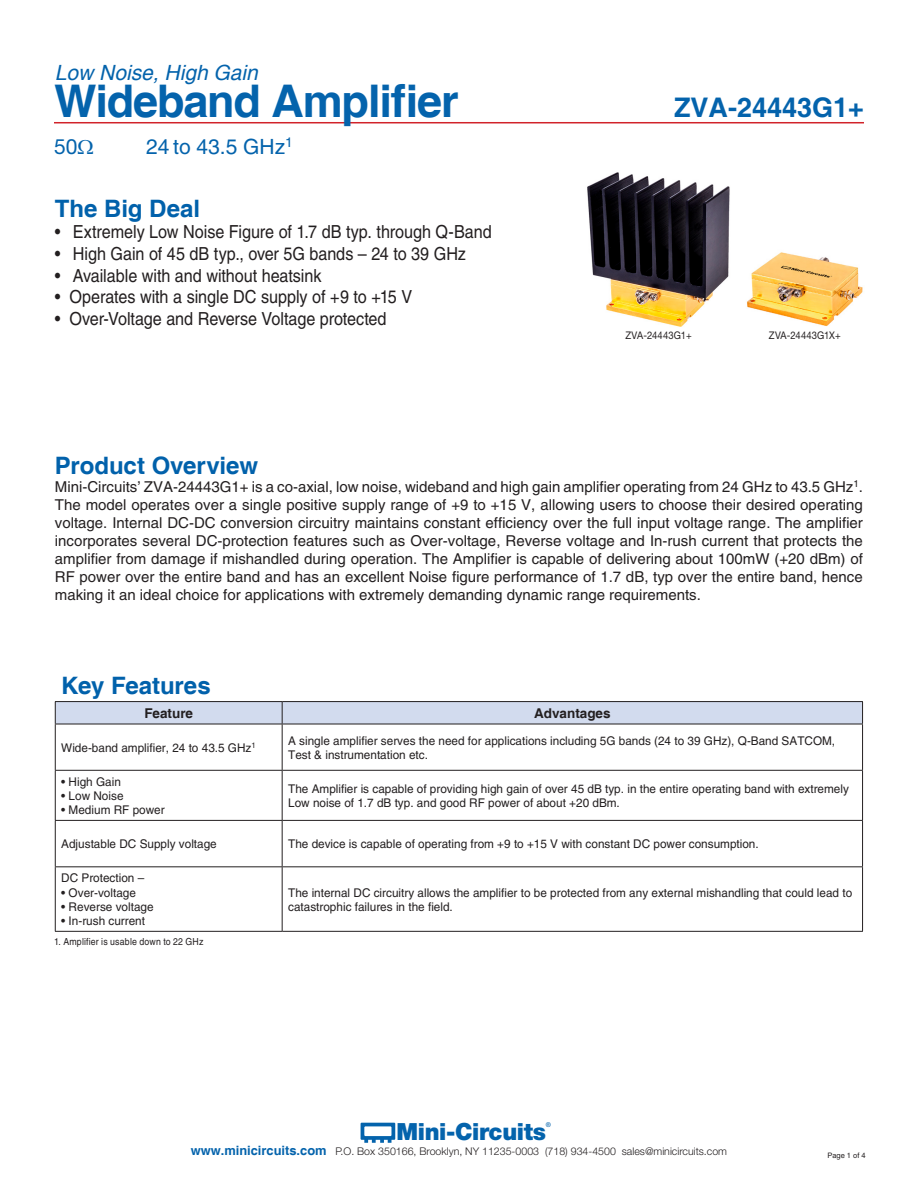
<style>
.page{position:relative;width:918px;height:1188px;background:#fff}
.page>*{position:absolute;margin:0;border:0;box-sizing:border-box;transform-origin:0 0}
.headline{font:700 45px "Helvetica";letter-spacing:-.025em;color:#0463ac}
.model_no{font:700 27px "Helvetica";color:#0463ac}
.BIG_DEAL_HEADER{font:700 24px "Helvetica";letter-spacing:-.005em;color:#0161ab}
.t1{font:900 23.7px "Helvetica Neue";letter-spacing:-.015em;color:#0463ac}
.t2{font:italic 21px "Helvetica";color:#0463ac}
.sub-head{font:21px "Helvetica";color:#0463ac}
.sub-head-2{font:21px "Helvetica Neue";color:#0463ac}
.BIG_DEAL{font:18px "Helvetica";letter-spacing:-.005em;color:#231f20;scale:.9 1}
.PRODUCT_OVERVIEW__TE{font:15px/18px "Helvetica";color:#231f20;text-align:justify}
.t3{font:700 13.5px "Helvetica";color:#231f20}
.TABLE__TEXT{font:12px/14.4px "Helvetica";color:#231f20}
.t4{font:300 10.65px "Helvetica Neue";color:#231f20}
.general_description{font:10.5px "Helvetica Neue";letter-spacing:.01em;color:#231f20;scale:.9 1}
.note{font:9.75px "Helvetica";letter-spacing:.02em;color:#231f20;scale:.9 1}
.t5{font:7.5px "Helvetica";color:#231f20}
.t6{font:500 6.6px "Helvetica Neue";color:#0463ac}
.s1{font-family:"Helvetica";font-weight:700;font-size:12.9px;color:#0463ac}
</style>
<div class="page">
<hr style="left:54px;top:122px;width:810px;height:1px;background:#d1232a">
<svg style="left:361px;top:1123px;width:34px;height:20px"></svg>
<hr style="left:55px;top:701px;width:227px;height:1px;background:#231f20">
<hr style="left:282px;top:701px;width:581px;height:1px;background:#231f20">
<svg style="left:55px;top:702px;width:808px;height:22px;background:#ccd5e7"></svg>
<hr style="left:55px;top:724px;width:227px;height:1px;background:#231f20">
<hr style="left:55px;top:724px;width:1px;height:46px;background:#231f20">
<hr style="left:282px;top:724px;width:581px;height:1px;background:#231f20">
<hr style="left:282px;top:724px;width:1px;height:46px;background:#231f20">
<hr style="left:862px;top:724px;width:1px;height:46px;background:#231f20">
<hr style="left:55px;top:770px;width:227px;height:1px;background:#231f20">
<hr style="left:55px;top:771px;width:1px;height:49px;background:#231f20">
<hr style="left:282px;top:770px;width:581px;height:1px;background:#231f20">
<hr style="left:282px;top:771px;width:1px;height:49px;background:#231f20">
<hr style="left:862px;top:771px;width:1px;height:49px;background:#231f20">
<hr style="left:55px;top:820px;width:227px;height:1px;background:#231f20">
<hr style="left:55px;top:821px;width:1px;height:45px;background:#231f20">
<hr style="left:282px;top:820px;width:581px;height:1px;background:#231f20">
<hr style="left:282px;top:821px;width:1px;height:45px;background:#231f20">
<hr style="left:862px;top:821px;width:1px;height:45px;background:#231f20">
<hr style="left:55px;top:866px;width:227px;height:1px;background:#231f20">
<hr style="left:55px;top:867px;width:1px;height:64px;background:#231f20">
<hr style="left:282px;top:866px;width:581px;height:1px;background:#231f20">
<hr style="left:282px;top:867px;width:1px;height:64px;background:#231f20">
<hr style="left:862px;top:867px;width:1px;height:64px;background:#231f20">
<hr style="left:55px;top:931px;width:227px;height:1px;background:#231f20">
<hr style="left:282px;top:931px;width:581px;height:1px;background:#231f20">
<img style="left:587px;top:172px;width:143px;height:155px">
<img style="left:747px;top:252px;width:116px;height:74px">
<p class="t2" style="left:55px;top:60px;width:205px">Low Noise, High Gain</p>
<p class="headline" style="left:54px;top:74px;width:406px">Wideband Amplifier</p>
<p class="sub-head-2" style="left:54px;top:134px;width:25px">50</p>
<p class="sub-head" style="left:146px;top:134px;width:148px">24 to 43.5 GHz<sup>1</sup></p>
<p class="BIG_DEAL_HEADER" style="left:55px;top:194px;width:147px">The Big Deal</p>
<p class="BIG_DEAL" style="left:55px;top:222px;width:487px">• Extremely Low Noise Figure of 1.7 dB typ. through Q-Band</p>
<p class="BIG_DEAL" style="left:55px;top:243px;width:458px">• High Gain of 45 dB typ., over 5G bands – 24 to 39 GHz</p>
<p class="BIG_DEAL" style="left:55px;top:265px;width:298px">• Available with and without heatsink</p>
<p class="BIG_DEAL" style="left:55px;top:286px;width:399px">• Operates with a single DC supply of +9 to +15 V</p>
<p class="BIG_DEAL" style="left:55px;top:308px;width:370px">• Over-Voltage and Reverse Voltage protected</p>
<p class="model_no" style="left:674px;top:91px;width:191px">ZVA-24443G1+</p>
<p class="general_description" style="left:625px;top:329px;width:75px">ZVA-24443G1+</p>
<p class="general_description" style="left:769px;top:329px;width:81px">ZVA-24443G1X+</p>
<p class="BIG_DEAL_HEADER" style="left:55px;top:451px;width:205px">Product Overview</p>
<p class="PRODUCT_OVERVIEW__TE" style="left:55px;top:477px;width:810px">Mini-Circuits’ ZVA-24443G1+ is a co-axial, low noise, wideband and high gain amplifier operating from 24 GHz to 43.5 GHz<sup>1</sup>.<br>The model operates over a single positive supply range of +9 to +15 V, allowing users to choose their desired operating voltage. Internal DC-DC conversion circuitry maintains constant efficiency over the full input voltage range. The amplifier incorporates several DC-protection features such as Over-voltage, Reverse voltage and In-rush current that protects the amplifier from damage if mishandled during operation. The Amplifier is capable of delivering about 100mW (+20 dBm) of RF power over the entire band and has an excellent Noise figure performance of 1.7 dB, typ over the entire band, hence making it an ideal choice for applications with extremely demanding dynamic range requirements.</p>
<p class="BIG_DEAL_HEADER" style="left:61px;top:670px;width:151px">Key Features</p>
<p class="t3" style="left:144px;top:705px;width:50px">Feature</p>
<p class="t3" style="left:534px;top:705px;width:78px">Advantages</p>
<p class="TABLE__TEXT" style="left:61px;top:740px;width:196px">Wide-band amplifier, 24 to 43.5 GHz<sup>1</sup></p>
<p class="TABLE__TEXT" style="left:288px;top:733px;width:549px">A single amplifier serves the need for applications including 5G bands (24 to 39 GHz), Q-Band SATCOM,<br>Test &amp; instrumentation etc.</p>
<p class="TABLE__TEXT" style="left:61px;top:774px;width:61px">• High Gain</p>
<p class="TABLE__TEXT" style="left:61px;top:789px;width:64px">• Low Noise</p>
<p class="TABLE__TEXT" style="left:61px;top:803px;width:105px">• Medium RF power</p>
<p class="TABLE__TEXT" style="left:288px;top:781px;width:562px">The Amplifier is capable of providing high gain of over 45 dB typ. in the entire operating band with extremely<br>Low noise of 1.7 dB typ. and good RF power of about +20 dBm.</p>
<p class="TABLE__TEXT" style="left:61px;top:837px;width:157px">Adjustable DC Supply voltage</p>
<p class="TABLE__TEXT" style="left:288px;top:837px;width:472px">The device is capable of operating from +9 to +15 V with constant DC power consumption.</p>
<p class="TABLE__TEXT" style="left:61px;top:871px;width:85px">DC Protection –</p>
<p class="TABLE__TEXT" style="left:61px;top:885px;width:76px">• Over-voltage</p>
<p class="TABLE__TEXT" style="left:61px;top:899px;width:94px">• Reverse voltage</p>
<p class="TABLE__TEXT" style="left:61px;top:914px;width:85px">• In-rush current</p>
<p class="TABLE__TEXT" style="left:288px;top:885px;width:566px">The internal DC circuitry allows the amplifier to be protected from any external mishandling that could lead to catastrophic failures in the field.</p>
<p class="note" style="left:54px;top:936px;width:168px">1. Amplifier is usable down to 22 GHz</p>
<h3 class="t1" style="left:396px;top:1117px;width:151px">Mini-Circuits</h3>
<p class="t6" style="left:546px;top:1121px;width:7px">®</p>
<p class="t4" style="left:191px;top:1145px;width:538px"><span class="s1">www.minicircuits.com</span> P.O. Box 350166, Brooklyn, NY 11235-0003 (718) 934-4500 sales@minicircuits.com</p>
<p class="t5" style="left:828px;top:1151px;width:40px">Page 1 of 4</p>
</div>
